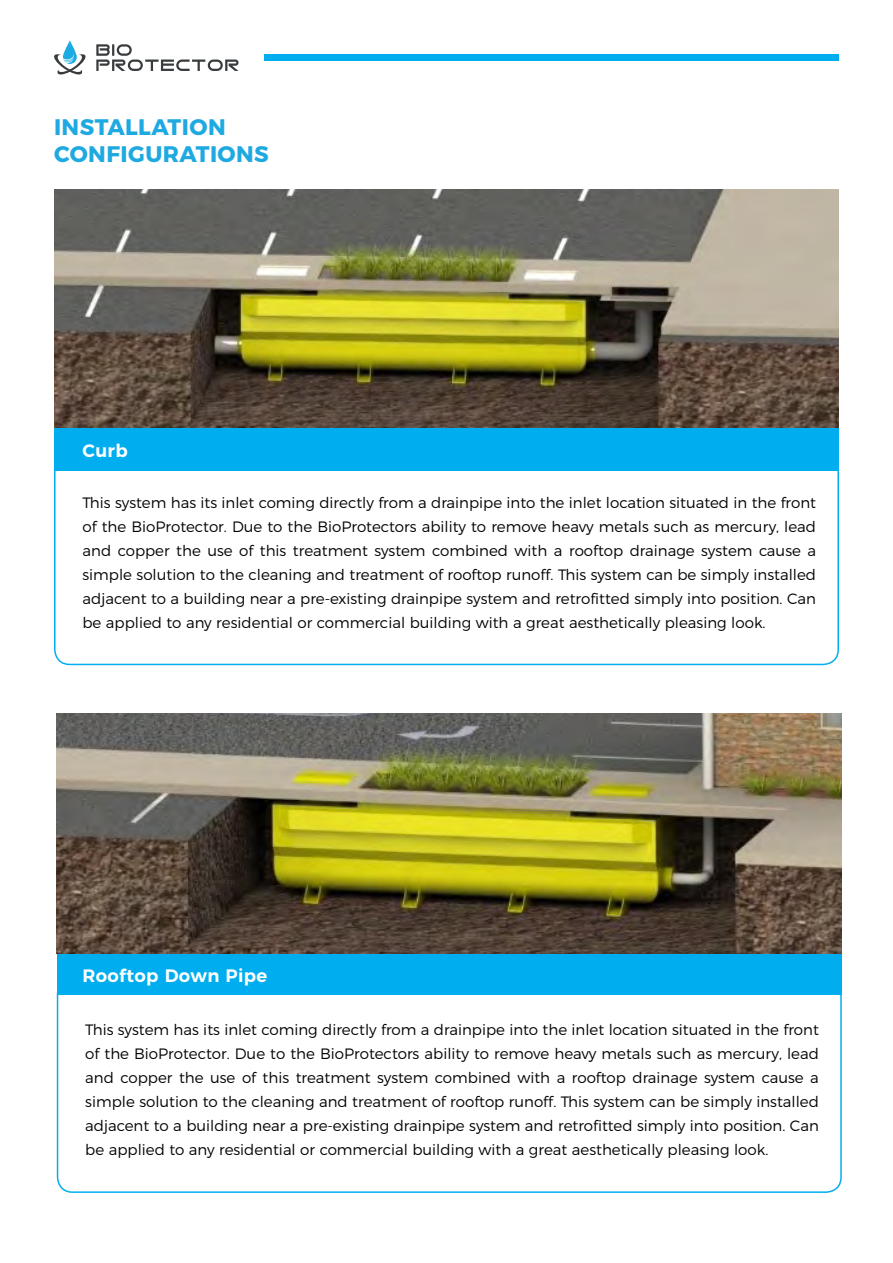
<style>
.page{position:relative;width:893px;height:1263px;background:#fff}
.page>*{position:absolute;margin:0;border:0;box-sizing:border-box;transform-origin:0 0}
.t1{font:700 22.5px/27px "Montserrat";letter-spacing:.02em;color:#1fa9e1}
.t2{font:600 18px "Montserrat";letter-spacing:.02em;color:#fff}
.t3{font:300 15px/24px "Montserrat";color:#000;text-align:justify}
</style>
<div class="page">
<div style="left:264px;top:54px;width:575px;height:7px;background:#00aeef"></div>
<svg style="left:54px;top:41px;width:32px;height:34px"></svg>
<svg style="left:96px;top:44px;width:142px;height:27px"></svg>
<div style="left:57px;top:979px;width:785px;height:214px;border:2px solid #00aeef;border-radius:15px"></div>
<div style="left:54px;top:452px;width:785px;height:213px;border:2px solid #00aeef;border-radius:15px"></div>
<img style="left:54px;top:189px;width:785px;height:240px">
<div style="left:54px;top:429px;width:785px;height:42px;background:#00aeef"></div>
<div style="left:57px;top:952px;width:785px;height:42px;background:#00aeef"></div>
<img style="left:57px;top:713px;width:785px;height:240px">
<h1 class="t1" style="left:54px;top:111px;width:216px">INSTALLATION<br>CONFIGURATIONS</h1>
<p class="t2" style="left:82px;top:436px;width:47px">Curb</p>
<p class="t3" style="left:82px;top:490px;width:735px">This system has its inlet coming directly from a drainpipe into the inlet location situated in the front of the BioProtector. Due to the BioProtectors ability to remove heavy metals such as mercury, lead and copper the use of this treatment system combined with a rooftop drainage system cause a simple solution to the cleaning and treatment of rooftop runoff. This system can be simply installed adjacent to a building near a pre-existing drainpipe system and retrofitted simply into position. Can be applied to any residential or commercial building with a great aesthetically pleasing look.</p>
<p class="t2" style="left:82px;top:961px;width:186px">Rooftop Down Pipe</p>
<p class="t3" style="left:85px;top:1016px;width:735px">This system has its inlet coming directly from a drainpipe into the inlet location situated in the front of the BioProtector. Due to the BioProtectors ability to remove heavy metals such as mercury, lead and copper the use of this treatment system combined with a rooftop drainage system cause a simple solution to the cleaning and treatment of rooftop runoff. This system can be simply installed adjacent to a building near a pre-existing drainpipe system and retrofitted simply into position. Can be applied to any residential or commercial building with a great aesthetically pleasing look.</p>
</div>
